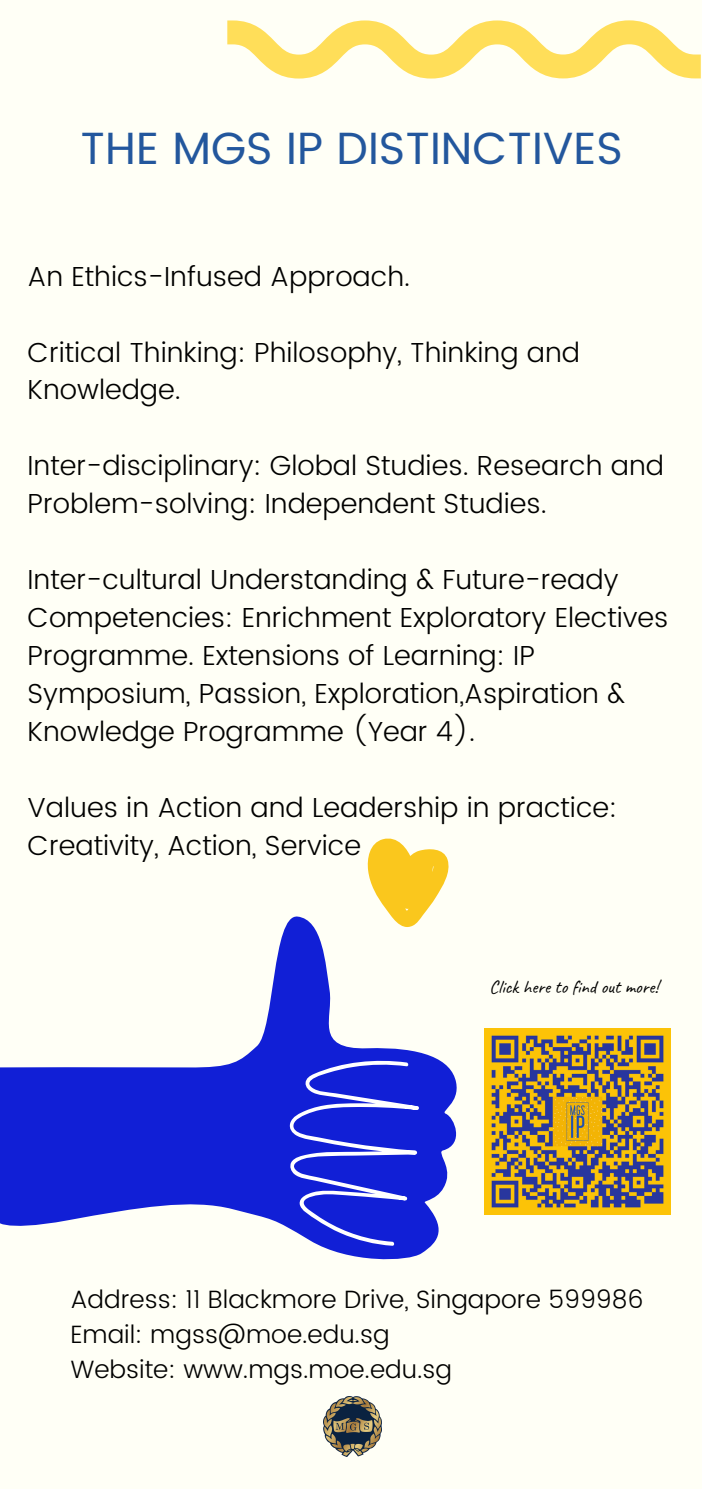
<style>
.page{position:relative;width:702px;height:1489px;background:#fff}
.page>*{position:absolute;margin:0;border:0;box-sizing:border-box;transform-origin:0 0}
.t1{font:45px "Poppins";color:#23579d}
.t2{font:300 27.5px/38px "Poppins";color:#000}
.t3{font:300 25px/35px "Poppins";color:#000}
.t4{font:18.5px "Caveat";color:#000}
</style>
<div class="page">
<div style="left:0;top:0;width:701px;height:1489px;background:#fffff6"></div>
<svg style="left:0;top:916px;width:457px;height:344px"></svg>
<svg style="left:288px;top:1058px;width:131px;height:188px;background:#3440db"></svg>
<svg style="left:366px;top:838px;width:85px;height:93px"></svg>
<svg style="left:227px;top:20px;width:473px;height:59px"></svg>
<img style="left:323px;top:1396px;width:58px;height:61px">
<img style="left:484px;top:1028px;width:186px;height:186px">
<h1 class="t1" style="left:81px;top:122px;width:543px">THE MGS IP DISTINCTIVES</h1>
<p class="t2" style="left:28px;top:257px;width:384px">An Ethics-Infused Approach.</p>
<p class="t2" style="left:28px;top:333px;width:554px">Critical Thinking: Philosophy, Thinking and<br>Knowledge.</p>
<p class="t2" style="left:28px;top:447px;width:637px">Inter-disciplinary: Global Studies. Research and<br>Problem-solving: Independent Studies.</p>
<p class="t2" style="left:28px;top:561px;width:642px">Inter-cultural Understanding &amp; Future-ready Competencies: Enrichment Exploratory Electives Programme. Extensions of Learning: IP Symposium, Passion, Exploration,Aspiration &amp; Knowledge Programme (Year 4).</p>
<p class="t2" style="left:28px;top:788px;width:591px">Values in Action and Leadership in practice:<br>Creativity, Action, Service</p>
<p class="t4" style="left:489px;top:975px;width:170px">Click here to find out more!</p>
<p class="t3" style="left:70px;top:1282px;width:574px">Address: 11 Blackmore Drive, Singapore 599986<br>Email: mgss@moe.edu.sg<br>Website: www.mgs.moe.edu.sg</p>
</div>
